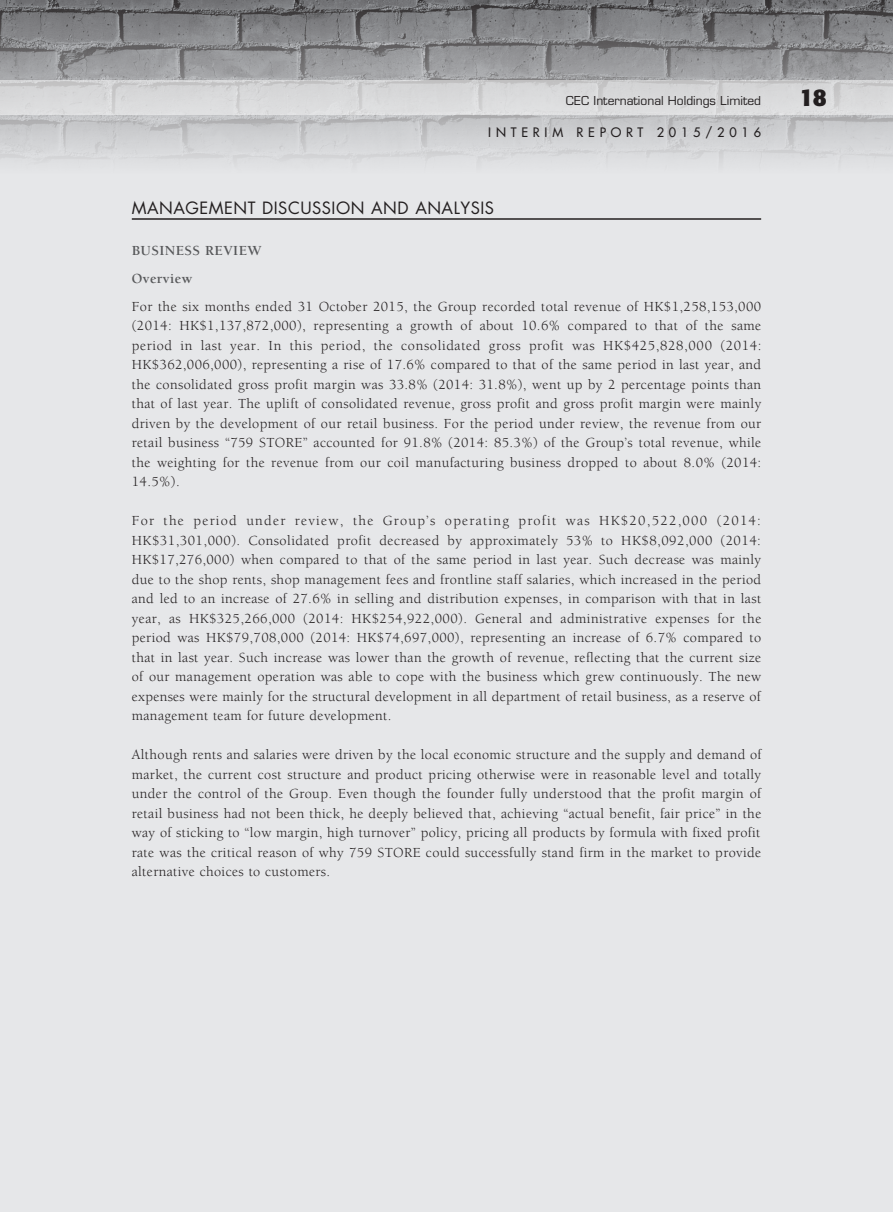
<style>
.page{position:relative;width:893px;height:1212px;background:#e6e7e9}
.page>*{position:absolute;margin:0;border:0;box-sizing:border-box;transform-origin:0 0}
.t1{font:700 24px "Formata";color:#231f20}
.t2{font:16.5px "Futura Std";letter-spacing:.03em;color:#231f20}
.t3{font:14.25px/19.5px "Berkeley Std";letter-spacing:.025em;color:#231f20;text-align:justify}
.t4{font:700 14.25px/28px "Berkeley Std";letter-spacing:.025em;color:#57585a}
.t5{font:500 12.75px "Futura Std";letter-spacing:.375em;color:#231f20}
.t6{font:12px "Eurostile LT Std";color:#231f20}
</style>
<div class="page">
<img style="left:0;top:0;width:893px;height:165px">
<svg style="left:0;top:81px;width:893px;height:34px;fill:#d9d9db"></svg>
<hr style="left:132px;top:218px;width:629px;height:2px;background:#231f20">
<p class="t6" style="left:566px;top:94px;width:197px">CEC International Holdings Limited</p>
<p class="t5" style="left:488px;top:125px;width:274px">INTERIM REPORT 2015/2016</p>
<p class="t2" style="left:132px;top:197px;width:364px">MANAGEMENT DISCUSSION AND ANALYSIS</p>
<p class="t4" style="left:132px;top:237px;width:131px">BUSINESS REVIEW<br>Overview</p>
<p class="t3" style="left:132px;top:297px;width:631px">For the six months ended 31 October 2015, the Group recorded total revenue of HK$1,258,153,000 (2014: HK$1,137,872,000), representing a growth of about 10.6% compared to that of the same period in last year. In this period, the consolidated gross profit was HK$425,828,000 (2014:<br>HK$362,006,000), representing a rise of 17.6% compared to that of the same period in last year, and the consolidated gross profit margin was 33.8% (2014: 31.8%), went up by 2 percentage points than that of last year. The uplift of consolidated revenue, gross profit and gross profit margin were mainly driven by the development of our retail business. For the period under review, the revenue from our retail business “759 STORE” accounted for 91.8% (2014: 85.3%) of the Group’s total revenue, while the weighting for the revenue from our coil manufacturing business dropped to about 8.0% (2014:<br>14.5%).</p>
<p class="t3" style="left:132px;top:511px;width:631px">For the period under review, the Group’s operating profit was HK$20,522,000 (2014:<br>HK$31,301,000). Consolidated profit decreased by approximately 53% to HK$8,092,000 (2014:<br>HK$17,276,000) when compared to that of the same period in last year. Such decrease was mainly due to the shop rents, shop management fees and frontline staff salaries, which increased in the period and led to an increase of 27.6% in selling and distribution expenses, in comparison with that in last year, as HK$325,266,000 (2014: HK$254,922,000). General and administrative expenses for the period was HK$79,708,000 (2014: HK$74,697,000), representing an increase of 6.7% compared to that in last year. Such increase was lower than the growth of revenue, reflecting that the current size of our management operation was able to cope with the business which grew continuously. The new expenses were mainly for the structural development in all department of retail business, as a reserve of management team for future development.</p>
<p class="t3" style="left:132px;top:745px;width:631px">Although rents and salaries were driven by the local economic structure and the supply and demand of market, the current cost structure and product pricing otherwise were in reasonable level and totally under the control of the Group. Even though the founder fully understood that the profit margin of retail business had not been thick, he deeply believed that, achieving “actual benefit, fair price” in the way of sticking to “low margin, high turnover” policy, pricing all products by formula with fixed profit rate was the critical reason of why 759 STORE could successfully stand firm in the market to provide alternative choices to customers.</p>
<h1 class="t1" style="left:799px;top:83px;width:29px">18</h1>
</div>
